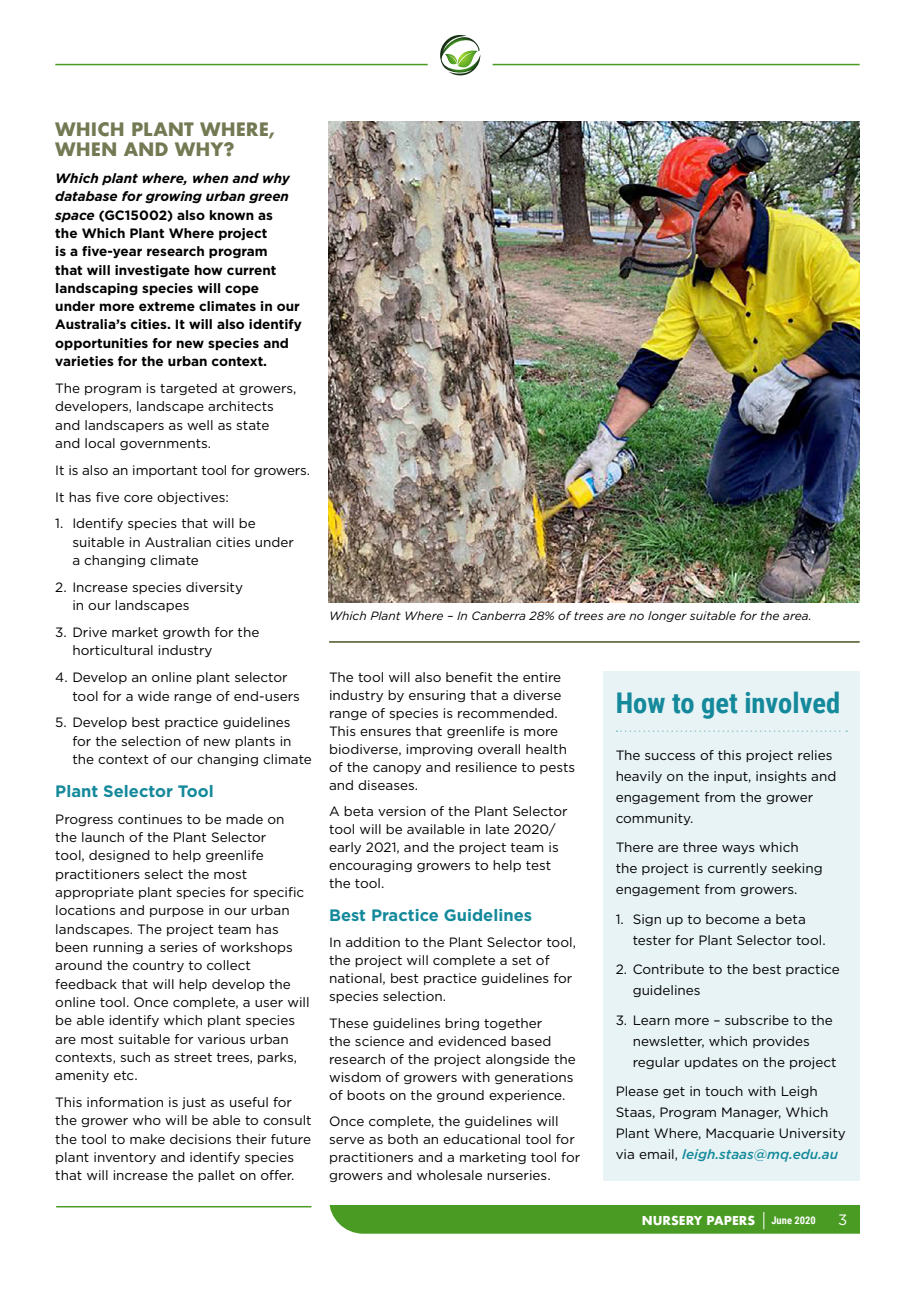
<style>
.page{position:relative;width:915px;height:1289px;background:#fff}
.page>*{position:absolute;margin:0;border:0;box-sizing:border-box;transform-origin:0 0}
.t1{font:700 28.5px "Roboto Condensed";color:#14899b}
.t2{font:700 18px/19.8px "Futura";color:#737953}
.t3{font:700 16.5px "Gotham";color:#14899b}
.t4{font:15px "Gotham";color:#fff}
.t5{font:13.5px/18.3px "Gotham";color:#000}
.t6{font:700 13.5px/18.3px "Gotham";color:#000}
.t7{font:italic 12px "Gotham";color:#000}
.t8{font:700 12px "Futura";color:#fff}
.t9{font:700 10.5px "Roboto Condensed";color:#fff}
.s1{font-style:italic}
.s2{font-weight:500;font-style:italic;color:#14899b}
</style>
<div class="page">
<hr style="left:492px;top:64px;width:367px;height:1px;background:#4a9b23">
<hr style="left:55px;top:64px;width:372px;height:1px;background:#4a9b23">
<svg style="left:440px;top:35px;width:40px;height:40px"></svg>
<hr style="left:56px;top:1205px;width:255px;height:2px;background:#4a9b23">
<div style="left:329px;top:1205px;width:530px;height:28px;background:#4a9b23"></div>
<hr style="left:329px;top:641px;width:530px;height:1px;background:#4b5320">
<img style="left:329px;top:121px;width:530px;height:482px">
<div style="left:602px;top:670px;width:257px;height:510px;background:#e8f3f5"></div>
<svg style="left:616px;top:730px;width:230px;height:2px"></svg>
<h2 class="t2" style="left:55px;top:119px;width:221px">WHICH PLANT WHERE,<br>WHEN AND WHY?</h2>
<p class="t6" style="left:55px;top:169px;width:248px"><span class="s1">Which plant where, when and why database for growing urban green space</span> (GC15002) also known as<br>the Which Plant Where project<br>is a five-year research program<br>that will investigate how current landscaping species will cope under more extreme climates in our Australia’s cities. It will also identify opportunities for new species and varieties for the urban context.</p>
<p class="t5" style="left:55px;top:379px;width:243px">The program is targeted at growers, developers, landscape architects and landscapers as well as state and local governments.</p>
<p class="t5" style="left:55px;top:456px;width:256px;line-height:26.8px">It is also an important tool for growers.<br>It has five core objectives:</p>
<p class="t5" style="left:72px;top:514px;width:223px;text-indent:-17px">1. Identify species that will be suitable in Australian cities under a changing climate</p>
<p class="t5" style="left:72px;top:578px;width:172px;text-indent:-17px">2. Increase species diversity in our landscapes</p>
<p class="t5" style="left:72px;top:623px;width:188px;text-indent:-17px">3. Drive market growth for the horticultural industry</p>
<p class="t5" style="left:72px;top:668px;width:229px;text-indent:-17px">4. Develop an online plant selector tool for a wide range of end-users</p>
<p class="t5" style="left:72px;top:713px;width:241px;text-indent:-17px">5. Develop best practice guidelines for the selection of new plants in the context of our changing climate</p>
<p class="t3" style="left:55px;top:781px;width:160px">Plant Selector Tool</p>
<p class="t5" style="left:55px;top:809px;width:256px">Progress continues to be made on the launch of the Plant Selector<br>tool, designed to help greenlife practitioners select the most appropriate plant species for specific locations and purpose in our urban landscapes. The project team has been running a series of workshops around the country to collect feedback that will help develop the online tool. Once complete, a user will be able identify which plant species are most suitable for various urban contexts, such as street trees, parks, amenity etc.</p>
<p class="t5" style="left:55px;top:1092px;width:258px">This information is just as useful for the grower who will be able to consult the tool to make decisions their future plant inventory and identify species that will increase the pallet on offer.</p>
<p class="t7" style="left:329px;top:609px;width:484px">Which Plant Where – In Canberra 28% of trees are no longer suitable for the area.</p>
<p class="t5" style="left:329px;top:668px;width:248px">The tool will also benefit the entire industry by ensuring that a diverse range of species is recommended.<br>This ensures that greenlife is more biodiverse, improving overall health of the canopy and resilience to pests and diseases.</p>
<p class="t5" style="left:329px;top:802px;width:240px">A beta version of the Plant Selector tool will be available in late 2020/ early 2021, and the project team is encouraging growers to help test the tool.</p>
<p class="t3" style="left:329px;top:905px;width:204px">Best Practice Guidelines</p>
<p class="t5" style="left:329px;top:933px;width:248px">In addition to the Plant Selector tool, the project will complete a set of national, best practice guidelines for species selection.</p>
<p class="t5" style="left:329px;top:1013px;width:248px">These guidelines bring together<br>the science and evidenced based research of the project alongside the wisdom of growers with generations of boots on the ground experience.</p>
<p class="t5" style="left:329px;top:1112px;width:253px">Once complete, the guidelines will serve as both an educational tool for practitioners and a marketing tool for growers and wholesale nurseries.</p>
<h1 class="t1" style="left:615px;top:683px;width:226px">How to get involved</h1>
<p class="t5" style="left:615px;top:744px;width:222px;line-height:21px">The success of this project relies heavily on the input, insights and engagement from the grower community.</p>
<p class="t5" style="left:615px;top:836px;width:208px;line-height:21px">There are three ways which the project is currently seeking engagement from growers.</p>
<p class="t5" style="left:632px;top:908px;width:194px;line-height:21px;text-indent:-17px">1. Sign up to become a beta tester for Plant Selector tool.</p>
<p class="t5" style="left:632px;top:958px;width:208px;line-height:21px;text-indent:-17px">2. Contribute to the best practice guidelines</p>
<p class="t5" style="left:632px;top:1009px;width:205px;line-height:21px;text-indent:-17px">3. Learn more – subscribe to the newsletter, which provides regular updates on the project</p>
<p class="t5" style="left:615px;top:1080px;width:231px;line-height:21px">Please get in touch with Leigh<br>Staas, Program Manager, Which<br>Plant Where, Macquarie University via email, <span class="s2">leigh.staas@mq.edu.au</span></p>
<p class="t8" style="left:641px;top:1211px;width:115px">NURSERY PAPERS</p>
<p class="t9" style="left:771px;top:1213px;width:46px">June 2020</p>
<p class="t4" style="left:837px;top:1211px;width:11px">3</p>
</div>
